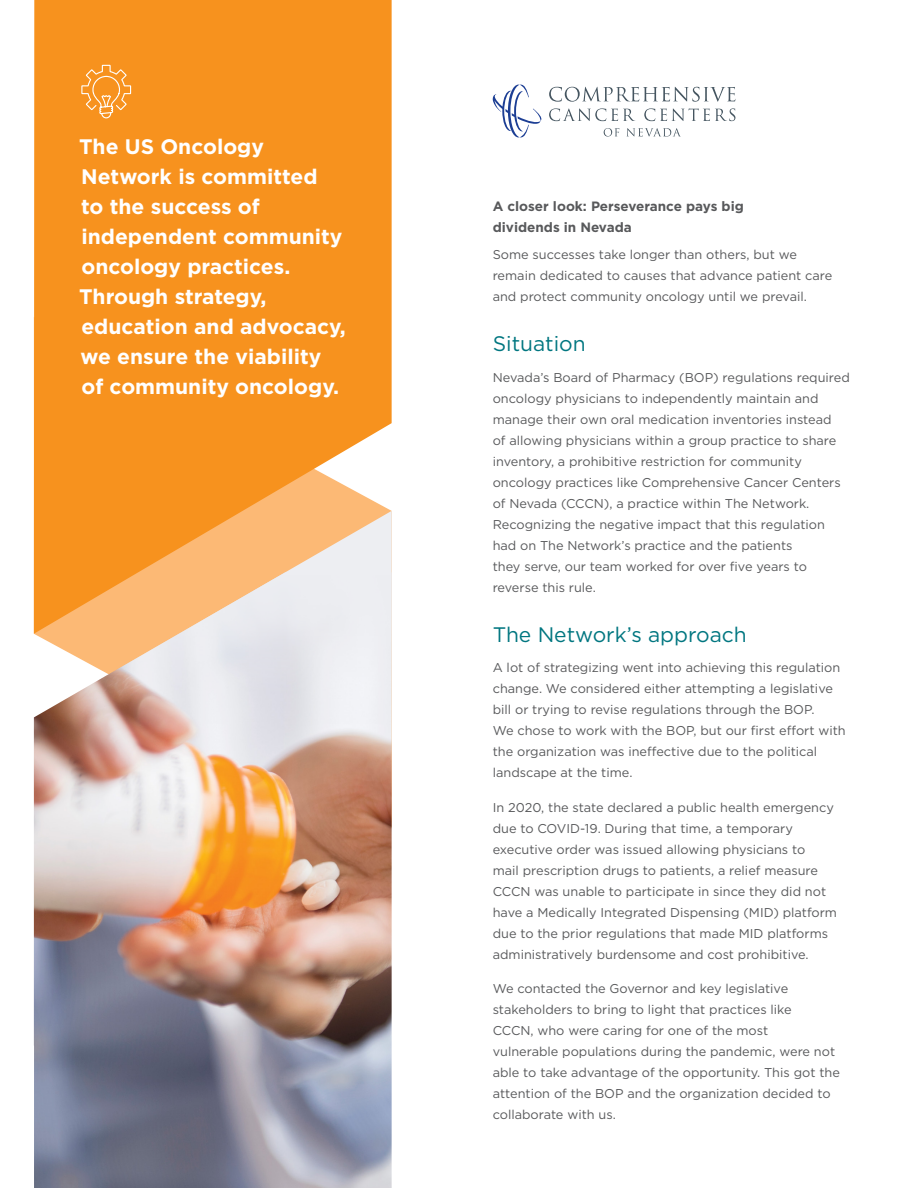
<style>
.page{position:relative;width:918px;height:1188px;background:#fff}
.page>*{position:absolute;margin:0;border:0;box-sizing:border-box;transform-origin:0 0}
.t1{font:700 21px/30px "Gotham";color:#fff}
.t2{font:21px "Gotham";color:#007680}
.t3{font:700 13.5px/21px "Gotham";color:#58595b}
.t4{font:12.75px/21px "Gotham";color:#58595b}
</style>
<div class="page">
<div style="left:34px;top:0;width:358px;height:511px;background:#f7921e"></div>
<img style="left:34px;top:724px;width:358px;height:464px">
<svg style="left:34px;top:511px;width:358px;height:213px;background:#efc9a4"></svg>
<svg style="left:493px;top:85px;width:49px;height:52px"></svg>
<svg style="left:549px;top:87px;width:186px;height:15px"></svg>
<svg style="left:604px;top:128px;width:15px;height:9px"></svg>
<svg style="left:626px;top:128px;width:55px;height:9px"></svg>
<svg style="left:549px;top:108px;width:86px;height:13px"></svg>
<svg style="left:644px;top:108px;width:91px;height:13px"></svg>
<svg style="left:81px;top:64px;width:51px;height:55px;background:#f7a03d"></svg>
<h1 class="t1" style="left:79px;top:132px;width:268px">The US Oncology<br>Network is committed<br>to the success of independent community oncology practices.<br>Through strategy, education and advocacy, we ensure the viability of community oncology.</h1>
<p class="t3" style="left:493px;top:195px;width:253px">A closer look: Perseverance pays big dividends in Nevada</p>
<p class="t4" style="left:493px;top:243px;width:341px">Some successes take longer than others, but we remain dedicated to causes that advance patient care and protect community oncology until we prevail.</p>
<h1 class="t2" style="left:493px;top:330px;width:94px">Situation</h1>
<p class="t4" style="left:493px;top:366px;width:359px">Nevada’s Board of Pharmacy (BOP) regulations required oncology physicians to independently maintain and manage their own oral medication inventories instead<br>of allowing physicians within a group practice to share inventory, a prohibitive restriction for community oncology practices like Comprehensive Cancer Centers of Nevada (CCCN), a practice within The Network.<br>Recognizing the negative impact that this regulation had on The Network’s practice and the patients<br>they serve, our team worked for over five years to reverse this rule.</p>
<h1 class="t2" style="left:493px;top:621px;width:256px">The Network’s approach</h1>
<p class="t4" style="left:493px;top:657px;width:354px">A lot of strategizing went into achieving this regulation change. We considered either attempting a legislative bill or trying to revise regulations through the BOP.<br>We chose to work with the BOP, but our first effort with the organization was ineffective due to the political landscape at the time.</p>
<p class="t4" style="left:493px;top:797px;width:346px">In 2020, the state declared a public health emergency due to COVID-19. During that time, a temporary executive order was issued allowing physicians to<br>mail prescription drugs to patients, a relief measure CCCN was unable to participate in since they did not have a Medically Integrated Dispensing (MID) platform due to the prior regulations that made MID platforms administratively burdensome and cost prohibitive.</p>
<p class="t4" style="left:493px;top:978px;width:349px">We contacted the Governor and key legislative stakeholders to bring to light that practices like<br>CCCN, who were caring for one of the most<br>vulnerable populations during the pandemic, were not able to take advantage of the opportunity. This got the attention of the BOP and the organization decided to collaborate with us.</p>
</div>
